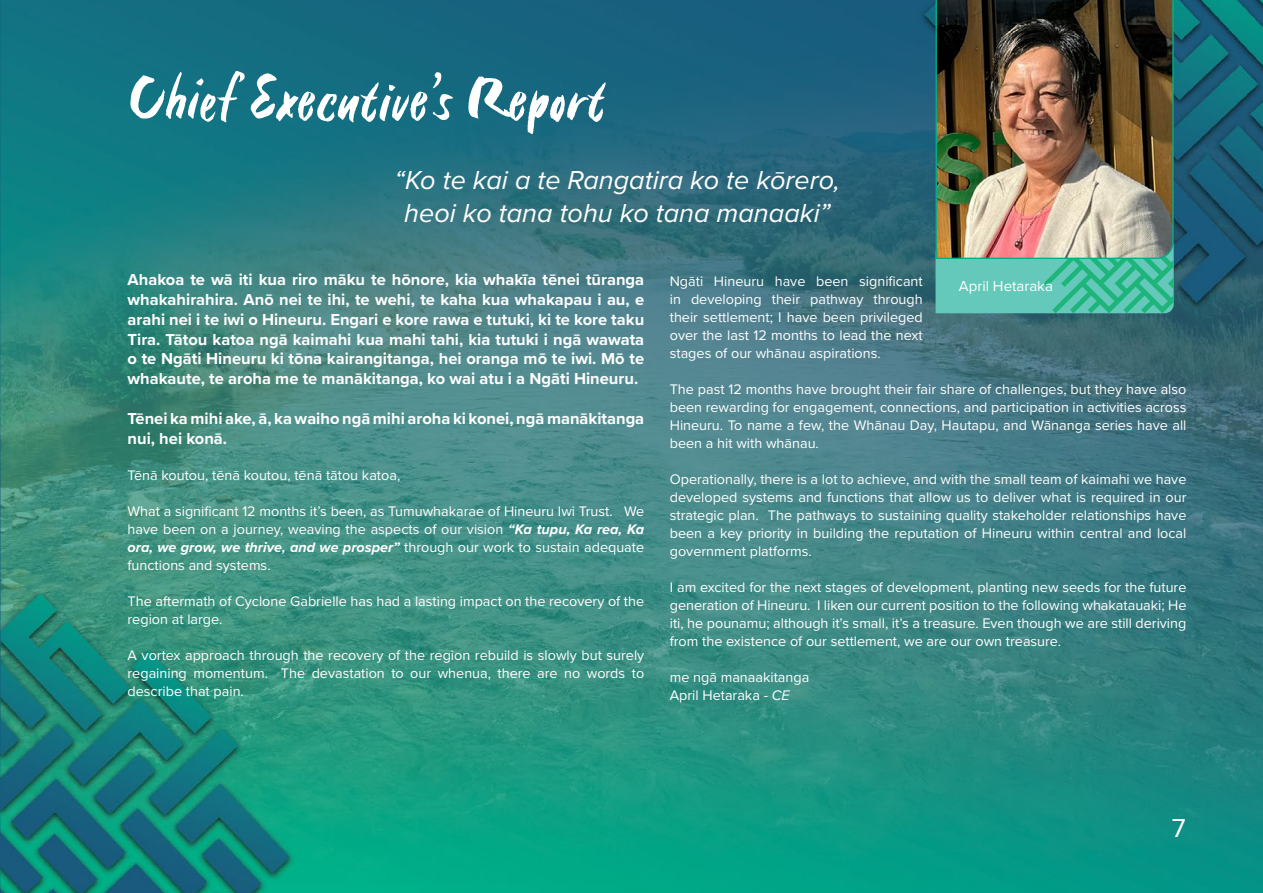
<style>
.page{position:relative;width:1263px;height:893px;background:#fff}
.page>*{position:absolute;margin:0;border:0;box-sizing:border-box;transform-origin:0 0}
.t1{font:66px "Six Hands Brush";color:#fff}
.t2{font:italic 27px/32.4px "Proxima Nova";color:#fff;text-align:center}
.t3{font:27px "Proxima Nova";color:#fff}
.t4{font:700 16.5px/19.8px "Proxima Nova";color:#fff;text-align:justify}
.t5{font:15px "Proxima Nova";color:#fff}
.t6{font:14.4px/18px "Proxima Nova";color:#fff;text-align:justify}
.s1{font-weight:700;font-style:italic}
.s2{font-style:italic}
</style>
<div class="page">
<img style="left:0;top:0;width:1263px;height:893px">
<svg style="left:0;top:60px;width:1px;height:731px"></svg>
<svg style="left:935px;top:260px;width:239px;height:53px;background:#54c3ab"></svg>
<img style="left:935px;top:0;width:239px;height:260px">
<h1 class="t1" style="left:128px;top:55px;width:479px">Chief Executive’s Report</h1>
<h2 class="t2" style="left:394px;top:163px;width:447px">“Ko te kai a te Rangatira ko te kōrero, heoi ko tana tohu ko tana manaaki”</h2>
<p class="t4" style="left:128px;top:269px;width:518px">Ahakoa te wā iti kua riro māku te hōnore, kia whakīa tēnei tūranga whakahirahira. Anō nei te ihi, te wehi, te kaha kua whakapau i au, e arahi nei i te iwi o Hineuru. Engari e kore rawa e tutuki, ki te kore taku Tira. Tātou katoa ngā kaimahi kua mahi tahi, kia tutuki i ngā wawata o te Ngāti Hineuru ki tōna kairangitanga, hei oranga mō te iwi. Mō te whakaute, te aroha me te manākitanga, ko wai atu i a Ngāti Hineuru.</p>
<p class="t4" style="left:128px;top:408px;width:518px">Tēnei ka mihi ake, ā, ka waiho ngā mihi aroha ki konei, ngā manākitanga nui, hei konā.</p>
<p class="t6" style="left:128px;top:465px;width:274px">Tēnā koutou, tēnā koutou, tēnā tātou katoa,</p>
<p class="t6" style="left:128px;top:501px;width:518px">What a significant 12 months it’s been, as Tumuwhakarae of Hineuru Iwi Trust. We have been on a journey, weaving the aspects of our vision <span class="s1">“Ka tupu, Ka rea, Ka ora, we grow, we thrive, and we prosper”</span> through our work to sustain adequate functions and systems.</p>
<p class="t6" style="left:128px;top:591px;width:518px">The aftermath of Cyclone Gabrielle has had a lasting impact on the recovery of the region at large.</p>
<p class="t6" style="left:128px;top:645px;width:518px">A vortex approach through the recovery of the region rebuild is slowly but surely regaining momentum. The devastation to our whenua, there are no words to describe that pain.</p>
<p class="t6" style="left:670px;top:271px;width:255px">Ngāti Hineuru have been significant in developing their pathway through their settlement; I have been privileged over the last 12 months to lead the next stages of our whānau aspirations.</p>
<p class="t6" style="left:670px;top:379px;width:518px">The past 12 months have brought their fair share of challenges, but they have also been rewarding for engagement, connections, and participation in activities across Hineuru. To name a few, the Whānau Day, Hautapu, and Wānanga series have all been a hit with whānau.</p>
<p class="t6" style="left:670px;top:469px;width:518px">Operationally, there is a lot to achieve, and with the small team of kaimahi we have developed systems and functions that allow us to deliver what is required in our strategic plan. The pathways to sustaining quality stakeholder relationships have been a key priority in building the reputation of Hineuru within central and local government platforms.</p>
<p class="t6" style="left:670px;top:577px;width:518px">I am excited for the next stages of development, planting new seeds for the future generation of Hineuru. I liken our current position to the following whakatauaki; He iti, he pounamu; although it’s small, it’s a treasure. Even though we are still deriving from the existence of our settlement, we are our own treasure.</p>
<p class="t6" style="left:670px;top:667px;width:141px">me ngā manaakitanga<br>April Hetaraka - <span class="s2">CE</span></p>
<p class="t5" style="left:959px;top:275px;width:95px">April Hetaraka</p>
<h2 class="t3" style="left:1172px;top:808px;width:15px">7</h2>
</div>
